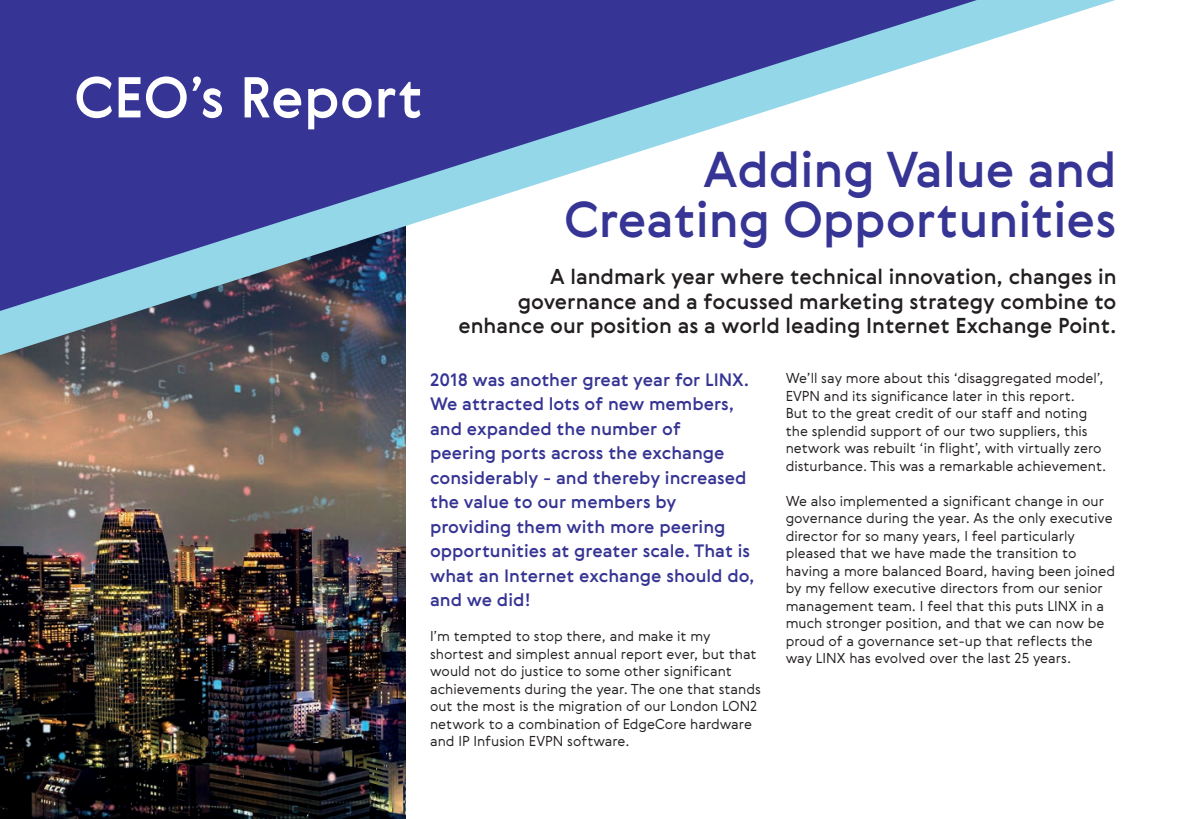
<style>
.page{position:relative;width:1191px;height:819px;background:#fff}
.page>*{position:absolute;margin:0;border:0;box-sizing:border-box;transform-origin:0 0}
.t1{font:500 56px "Gerbera";color:#fff}
.t2{font:500 49px/50.8px "Gerbera";color:#363494;text-align:right}
.t3{font:500 21px/24.5px "Gerbera";color:#231f20;text-align:right}
.t4{font:500 17.5px/24.5px "Gerbera";color:#363494}
.t5{font:300 14px/17.5px "Gerbera";color:#231f20}
</style>
<div class="page">
<img style="left:0;top:406px;width:405px;height:413px">
<svg style="left:0;top:0;width:1115px;height:406px"></svg>
<h1 class="t1" style="left:74px;top:59px;width:350px">CEO’s Report</h1>
<h2 class="t2" style="left:564px;top:143px;width:553px">Adding Value and<br>Creating Opportunities</h2>
<h3 class="t3" style="left:458px;top:264px;width:659px">A landmark year where technical innovation, changes in governance and a focussed marketing strategy combine to enhance our position as a world leading Internet Exchange Point.</h3>
<p class="t4" style="left:430px;top:367px;width:326px">2018 was another great year for LINX.<br>We attracted lots of new members, and expanded the number of<br>peering ports across the exchange considerably - and thereby increased the value to our members by providing them with more peering opportunities at greater scale. That is what an Internet exchange should do, and we did!</p>
<p class="t5" style="left:430px;top:627px;width:332px">I’m tempted to stop there, and make it my shortest and simplest annual report ever, but that would not do justice to some other significant achievements during the year. The one that stands out the most is the migration of our London LON2 network to a combination of EdgeCore hardware and IP Infusion EVPN software.</p>
<p class="t5" style="left:785px;top:369px;width:322px">We’ll say more about this ‘disaggregated model’, EVPN and its significance later in this report.<br>But to the great credit of our staff and noting the splendid support of our two suppliers, this network was rebuilt ‘in flight’, with virtually zero disturbance. This was a remarkable achievement.</p>
<p class="t5" style="left:785px;top:491px;width:331px">We also implemented a significant change in our governance during the year. As the only executive director for so many years, I feel particularly pleased that we have made the transition to having a more balanced Board, having been joined by my fellow executive directors from our senior management team. I feel that this puts LINX in a much stronger position, and that we can now be proud of a governance set-up that reflects the way LINX has evolved over the last 25 years.</p>
</div>
